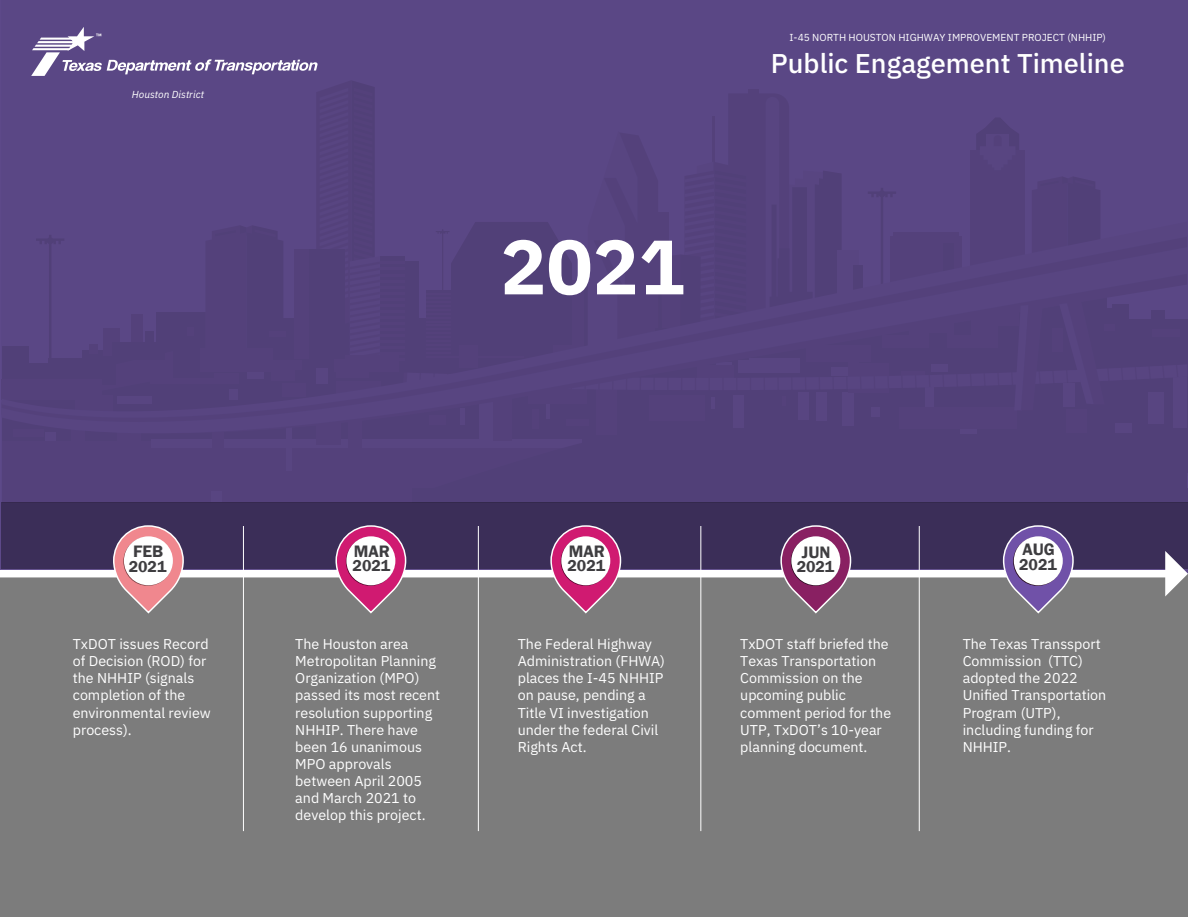
<style>
.page{position:relative;width:1188px;height:918px;background:#fff}
.page>*{position:absolute;margin:0;border:0;box-sizing:border-box;transform-origin:0 0}
.t1{font:700 76.95px "IBM Plex Sans";color:#fff}
.t2{font:500 27.15px "IBM Plex Sans";color:#fff}
.t3{font:600 17.1px "Franklin Gothic";color:#3e3d40}
.t4{font:600 16.2px "Franklin Gothic";color:#3e3d40}
.t5{font:14.25px/17.1px "IBM Plex Sans";color:#fff}
.t6{font:10.2px "IBM Plex Sans";color:#fff}
.t7{font:italic 10.2px "IBM Plex Sans";color:#fff}
</style>
<div class="page">
<div style="left:0;top:0;width:1188px;height:916px;background:#584581"></div>
<div style="left:0;top:574px;width:1188px;height:342px;background:#7c7c7c"></div>
<svg style="left:31px;top:27px;width:287px;height:49px"></svg>
<div style="left:0;top:570px;width:1168px;height:7px;background:#fff"></div>
<div style="left:2px;top:503px;width:1186px;height:66px;background:#3b2e58"></div>
<svg style="left:1165px;top:551px;width:23px;height:45px"></svg>
<hr style="left:243px;top:526px;width:1px;height:305px;background:#fff">
<hr style="left:478px;top:526px;width:1px;height:305px;background:#fff">
<hr style="left:701px;top:526px;width:1px;height:305px;background:#fff">
<hr style="left:919px;top:526px;width:1px;height:305px;background:#fff">
<svg style="left:112px;top:525px;width:73px;height:89px"></svg>
<svg style="left:123px;top:537px;width:49px;height:49px"></svg>
<div style="left:124px;top:536px;width:49px;height:49px;background:#fff;border-radius:50%"></div>
<svg style="left:335px;top:525px;width:72px;height:89px"></svg>
<svg style="left:346px;top:537px;width:49px;height:49px"></svg>
<div style="left:346px;top:536px;width:49px;height:49px;background:#fff;border-radius:50%"></div>
<svg style="left:550px;top:525px;width:72px;height:89px"></svg>
<svg style="left:561px;top:537px;width:49px;height:49px"></svg>
<div style="left:561px;top:536px;width:49px;height:49px;background:#fff;border-radius:50%"></div>
<svg style="left:780px;top:525px;width:72px;height:89px"></svg>
<svg style="left:791px;top:537px;width:49px;height:49px"></svg>
<div style="left:791px;top:536px;width:49px;height:49px;background:#fff;border-radius:50%"></div>
<svg style="left:1002px;top:525px;width:73px;height:89px"></svg>
<svg style="left:1013px;top:537px;width:49px;height:49px"></svg>
<div style="left:1014px;top:536px;width:49px;height:49px;background:#fff;border-radius:50%"></div>
<p class="t7" style="left:132px;top:87px;width:74px">Houston District</p>
<p class="t3" style="left:133px;top:541px;width:32px">FEB</p>
<p class="t4" style="left:129px;top:556px;width:39px">2021</p>
<p class="t3" style="left:354px;top:540px;width:38px">MAR</p>
<p class="t4" style="left:353px;top:556px;width:39px">2021</p>
<p class="t1" style="left:500px;top:206px;width:186px">2021</p>
<p class="t6" style="left:790px;top:30px;width:318px">I-45 NORTH HOUSTON HIGHWAY IMPROVEMENT PROJECT (NHHIP)</p>
<p class="t2" style="left:771px;top:42px;width:355px">Public Engagement Timeline</p>
<p class="t3" style="left:569px;top:540px;width:38px">MAR</p>
<p class="t4" style="left:567px;top:556px;width:39px">2021</p>
<p class="t3" style="left:802px;top:542px;width:30px">JUN</p>
<p class="t4" style="left:797px;top:557px;width:39px">2021</p>
<p class="t3" style="left:1023px;top:539px;width:34px">AUG</p>
<p class="t4" style="left:1019px;top:555px;width:39px">2021</p>
<p class="t5" style="left:73px;top:634px;width:139px">TxDOT issues Record of Decision (ROD) for the NHHIP (signals completion of the environmental review process).</p>
<p class="t5" style="left:295px;top:634px;width:146px">The Houston area<br>Metropolitan Planning<br>Organization (MPO) passed its most recent resolution supporting<br>NHHIP. There have been 16 unanimous<br>MPO approvals between April 2005 and March 2021 to develop this project.</p>
<p class="t5" style="left:518px;top:634px;width:149px">The Federal Highway<br>Administration (FHWA) places the I-45 NHHIP on pause, pending a<br>Title VI investigation under the federal Civil<br>Rights Act.</p>
<p class="t5" style="left:740px;top:634px;width:152px">TxDOT staff briefed the<br>Texas Transportation<br>Commission on the upcoming public comment period for the<br>UTP, TxDOT’s 10-year planning document.</p>
<p class="t5" style="left:963px;top:634px;width:145px">The Texas Transsport<br>Commission (TTC) adopted the 2022<br>Unified Transportation<br>Program (UTP), including funding for<br>NHHIP.</p>
</div>
